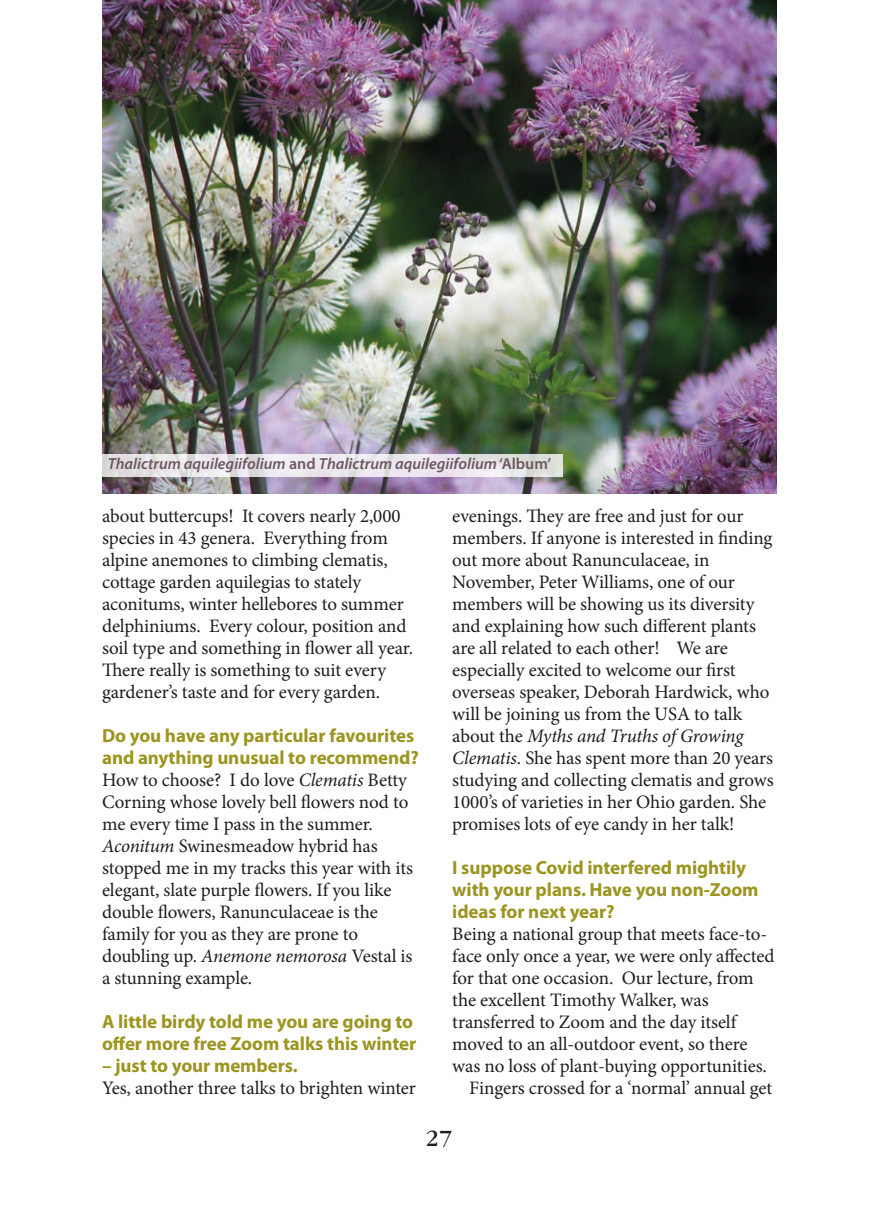
<style>
.page{position:relative;width:879px;height:1225px;background:#fff}
.page>*{position:absolute;margin:0;border:0;box-sizing:border-box;transform-origin:0 0}
.t1{font:24px "Garamond IT Cby BT";color:#1d1d1b}
.text{font:19px/22px "Minion Pro";letter-spacing:-.01em;color:#1d1d1b}
.bold_questions{font:700 19px/22px "Myriad Pro";letter-spacing:-.005em;color:#9c9521}
.t2{font:italic 600 16px "Myriad Pro";color:#6d5862}
.s1{font-style:normal}
.s2{font-style:italic}
</style>
<div class="page">
<img style="left:102px;top:0;width:675px;height:493px">
<svg style="left:102px;top:454px;width:461px;height:22px;background:#e6e4e8"></svg>
<p class="t2" style="left:108px;top:453px;width:445px">Thalictrum aquilegiifolium <span class="s1">and</span> Thalictrum aquilegiifolium <span class="s1">‘Album’</span></p>
<p class="text" style="left:102px;top:505px;width:312px">about buttercups! It covers nearly 2,000 species in 43 genera. Everything from alpine anemones to climbing clematis, cottage garden aquilegias to stately aconitums, winter hellebores to summer delphiniums. Every colour, position and soil type and something in flower all year.<br>There really is something to suit every gardener’s taste and for every garden.</p>
<p class="bold_questions" style="left:102px;top:724px;width:318px">Do you have any particular favourites and anything unusual to recommend?</p>
<p class="text" style="left:102px;top:769px;width:312px">How to choose? I do love <span class="s2">Clematis</span> Betty Corning whose lovely bell flowers nod to me every time I pass in the summer.<br><span class="s2">Aconitum</span> Swinesmeadow hybrid has stopped me in my tracks this year with its elegant, slate purple flowers. If you like double flowers, Ranunculaceae is the family for you as they are prone to doubling up. <span class="s2">Anemone nemorosa</span> Vestal is a stunning example.</p>
<p class="bold_questions" style="left:102px;top:1010px;width:316px">A little birdy told me you are going to offer more free Zoom talks this winter</p>
<p class="bold_questions" style="left:102px;top:1054px;width:197px">– just to your members.</p>
<p class="text" style="left:102px;top:1077px;width:315px">Yes, another three talks to brighten winter</p>
<p class="text" style="left:452px;top:505px;width:323px">evenings. They are free and just for our members. If anyone is interested in finding out more about Ranunculaceae, in November, Peter Williams, one of our members will be showing us its diversity and explaining how such different plants are all related to each other! We are especially excited to welcome our first overseas speaker, Deborah Hardwick, who will be joining us from the USA to talk about the <span class="s2">Myths and Truths of Growing Clematis</span>. She has spent more than 20 years studying and collecting clematis and grows 1000’s of varieties in her Ohio garden. She promises lots of eye candy in her talk!</p>
<p class="bold_questions" style="left:452px;top:856px;width:308px">I suppose Covid interfered mightily with your plans. Have you non-Zoom ideas for next year?</p>
<p class="text" style="left:452px;top:923px;width:324px">Being a national group that meets face-to&shy;face only once a year, we were only affected for that one occasion. Our lecture, from the excellent Timothy Walker, was transferred to Zoom and the day itself moved to an all-outdoor event, so there was no loss of plant-buying opportunities.</p>
<p class="text" style="left:469px;top:1077px;width:304px">Fingers crossed for a ‘normal’ annual get</p>
<p class="t1" style="left:426px;top:1124px;width:28px">27</p>
</div>
